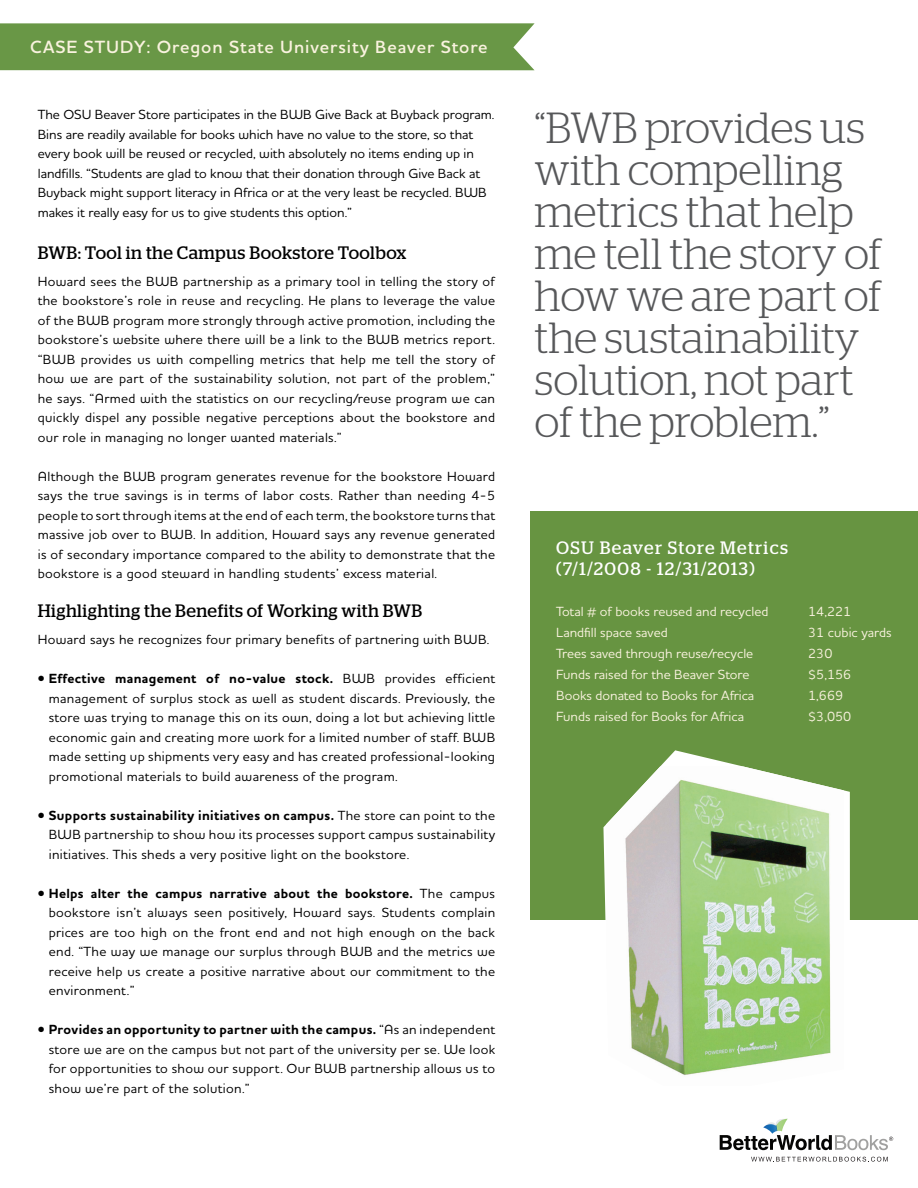
<style>
.page{position:relative;width:918px;height:1188px;background:#fff}
.page>*{position:absolute;margin:0;border:0;box-sizing:border-box;transform-origin:0 0}
.t1{font:300 43.5px/42px "Stag";letter-spacing:-.005em;color:#57585a}
.t2{font:18px "Stag";letter-spacing:.025em;color:#000101}
.t3{font:18px "Stag";letter-spacing:.075em;color:#fff}
.t4{font:600 18px "Houschka Pro";letter-spacing:.05em;color:#f9f2de}
.t5{font:500 13.5px/19.5px "Houschka Pro";letter-spacing:.01em;color:#000101;text-align:justify}
.t6{font:500 13.5px "Houschka Pro";color:#f9f2de}
.s1{font-weight:700}
</style>
<div class="page">
<div style="left:530px;top:511px;width:388px;height:408px;background:#679441"></div>
<svg style="left:751px;top:1157px;width:137px;height:5px"></svg>
<svg style="left:720px;top:1119px;width:173px;height:31px"></svg>
<svg style="left:603px;top:750px;width:247px;height:170px"></svg>
<img style="left:606px;top:766px;width:238px;height:309px">
<div style="left:0;top:23px;width:535px;height:47px;background:#699746"></div>
<p class="t4" style="left:30px;top:36px;width:459px">CASE STUDY: Oregon State University Beaver Store</p>
<p class="t5" style="left:38px;top:105px;width:458px;text-align:left">The OSU Beaver Store participates in the BWB Give Back at Buyback program.<br>Bins are readily available for books which have no value to the store, so that every book will be reused or recycled, with absolutely no items ending up in landfills. “Students are glad to know that their donation through Give Back at Buyback might support literacy in Africa or at the very least be recycled. BWB makes it really easy for us to give students this option.”</p>
<p class="t2" style="left:38px;top:242px;width:370px">BWB: Tool in the Campus Bookstore Toolbox</p>
<p class="t5" style="left:38px;top:271px;width:459px">Howard sees the BWB partnership as a primary tool in telling the story of the bookstore’s role in reuse and recycling. He plans to leverage the value of the BWB program more strongly through active promotion, including the bookstore’s website where there will be a link to the BWB metrics report. “BWB provides us with compelling metrics that help me tell the story of how we are part of the sustainability solution, not part of the problem,” he says. “Armed with the statistics on our recycling/reuse program we can quickly dispel any possible negative perceptions about the bookstore and our role in managing no longer wanted materials.”</p>
<p class="t5" style="left:38px;top:466px;width:459px">Although the BWB program generates revenue for the bookstore Howard says the true savings is in terms of labor costs. Rather than needing 4-5 people to sort through items at the end of each term, the bookstore turns that massive job over to BWB. In addition, Howard says any revenue generated is of secondary importance compared to the ability to demonstrate that the bookstore is a good steward in handling students’ excess material.</p>
<p class="t2" style="left:38px;top:601px;width:386px">Highlighting the Benefits of Working with BWB</p>
<p class="t5" style="left:38px;top:630px;width:453px">Howard says he recognizes four primary benefits of partnering with BWB.</p>
<p class="t5" style="left:49px;top:669px;width:448px;text-indent:-11px"><span class="s1">• Effective management of no-value stock.</span> BWB provides efficient management of surplus stock as well as student discards. Previously, the store was trying to manage this on its own, doing a lot but achieving little economic gain and creating more work for a limited number of staff. BWB made setting up shipments very easy and has created professional-looking promotional materials to build awareness of the program.</p>
<p class="t5" style="left:49px;top:805px;width:448px;text-indent:-11px"><span class="s1">• Supports sustainability initiatives on campus.</span> The store can point to the BWB partnership to show how its processes support campus sustainability initiatives. This sheds a very positive light on the bookstore.</p>
<p class="t5" style="left:49px;top:883px;width:448px;text-indent:-11px"><span class="s1">• Helps alter the campus narrative about the bookstore.</span> The campus bookstore isn’t always seen positively, Howard says. Students complain prices are too high on the front end and not high enough on the back end. “The way we manage our surplus through BWB and the metrics we receive help us create a positive narrative about our commitment to the environment.”</p>
<p class="t5" style="left:49px;top:1020px;width:448px;text-indent:-11px"><span class="s1">• Provides an opportunity to partner with the campus.</span> “As an independent store we are on the campus but not part of the university per se. We look for opportunities to show our support. Our BWB partnership allows us to show we’re part of the solution.”</p>
<p class="t1" style="left:535px;top:106px;width:349px">“BWB provides us with compelling metrics that help me tell the story of how we are part of the sustainability solution, not part of the problem.”</p>
<p class="t3" style="left:556px;top:537px;width:233px">OSU Beaver Store Metrics</p>
<p class="t3" style="left:556px;top:558px;width:200px">(7/1/2008 - 12/31/2013)</p>
<p class="t6" style="left:556px;top:603px;width:214px">Total # of books reused and recycled</p>
<p class="t6" style="left:808px;top:603px;width:45px">14,221</p>
<p class="t6" style="left:556px;top:624px;width:113px">Landfill space saved</p>
<p class="t6" style="left:808px;top:624px;width:85px">31 cubic yards</p>
<p class="t6" style="left:556px;top:645px;width:199px">Trees saved through reuse/recycle</p>
<p class="t6" style="left:808px;top:645px;width:26px">230</p>
<p class="t6" style="left:556px;top:666px;width:195px">Funds raised for the Beaver Store</p>
<p class="t6" style="left:808px;top:666px;width:45px">$5,156</p>
<p class="t6" style="left:556px;top:687px;width:200px">Books donated to Books for Africa</p>
<p class="t6" style="left:808px;top:687px;width:37px">1,669</p>
<p class="t6" style="left:556px;top:708px;width:189px">Funds raised for Books for Africa</p>
<p class="t6" style="left:808px;top:708px;width:45px">$3,050</p>
</div>
